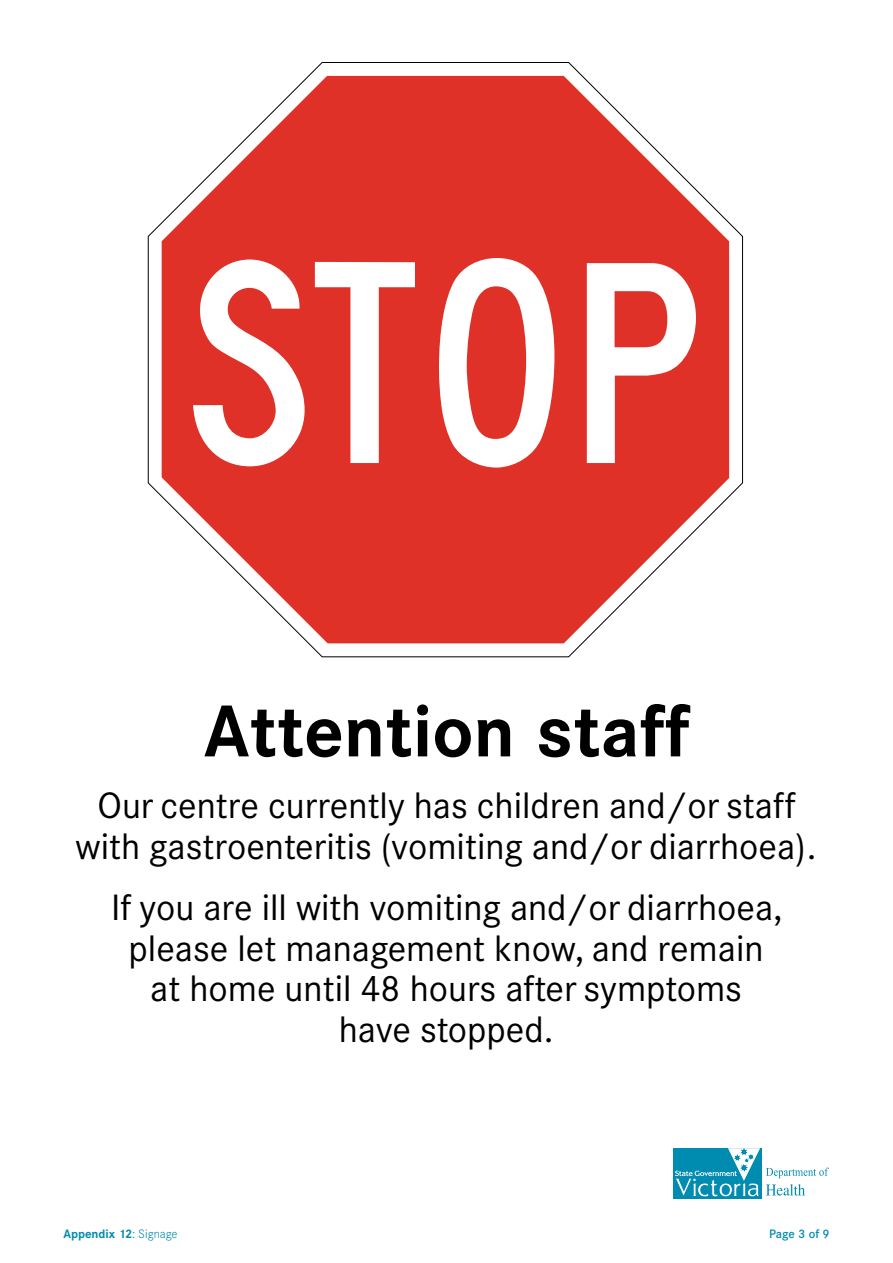
<style>
.page{position:relative;width:893px;height:1263px;background:#fff}
.page>*{position:absolute;margin:0;border:0;box-sizing:border-box;transform-origin:0 0}
.t1{font:700 72px "Corporate SBQ";color:#000}
.t2{font:36px/40.5px "Corporate SBQ";color:#000;text-align:center}
.t3{font:700 12px "Corporate SBQ";color:#008bb0}
.t4{font:500 12px "Corporate SBQ";letter-spacing:-.01em;color:#008bb0}
.s1{font-weight:300}
</style>
<div class="page">
<svg style="left:148px;top:62px;width:595px;height:596px"></svg>
<svg style="left:162px;top:76px;width:567px;height:567px;fill:#e03128"></svg>
<div style="left:673px;top:1148px;width:88px;height:51px;background:#008bb0"></div>
<svg style="left:675px;top:1148px;width:85px;height:49px"></svg>
<svg style="left:766px;top:1167px;width:63px;height:11px"></svg>
<svg style="left:766px;top:1184px;width:39px;height:11px"></svg>
<h1 class="t1" style="left:204px;top:687px;width:488px">Attention staff</h1>
<p class="t2" style="left:76px;top:786px;width:743px">Our centre currently has children and/or staff with gastroenteritis (vomiting and/or diarrhoea).</p>
<p class="t2" style="left:111px;top:888px;width:673px">If you are ill with vomiting and/or diarrhoea, please let management know, and remain at home until 48 hours after symptoms have stopped.</p>
<p class="t3" style="left:63px;top:1226px;width:116px">Appendix 12<span class="s1">: Signage</span></p>
<p class="t4" style="left:769px;top:1226px;width:62px">Page 3 of 9</p>
</div>
